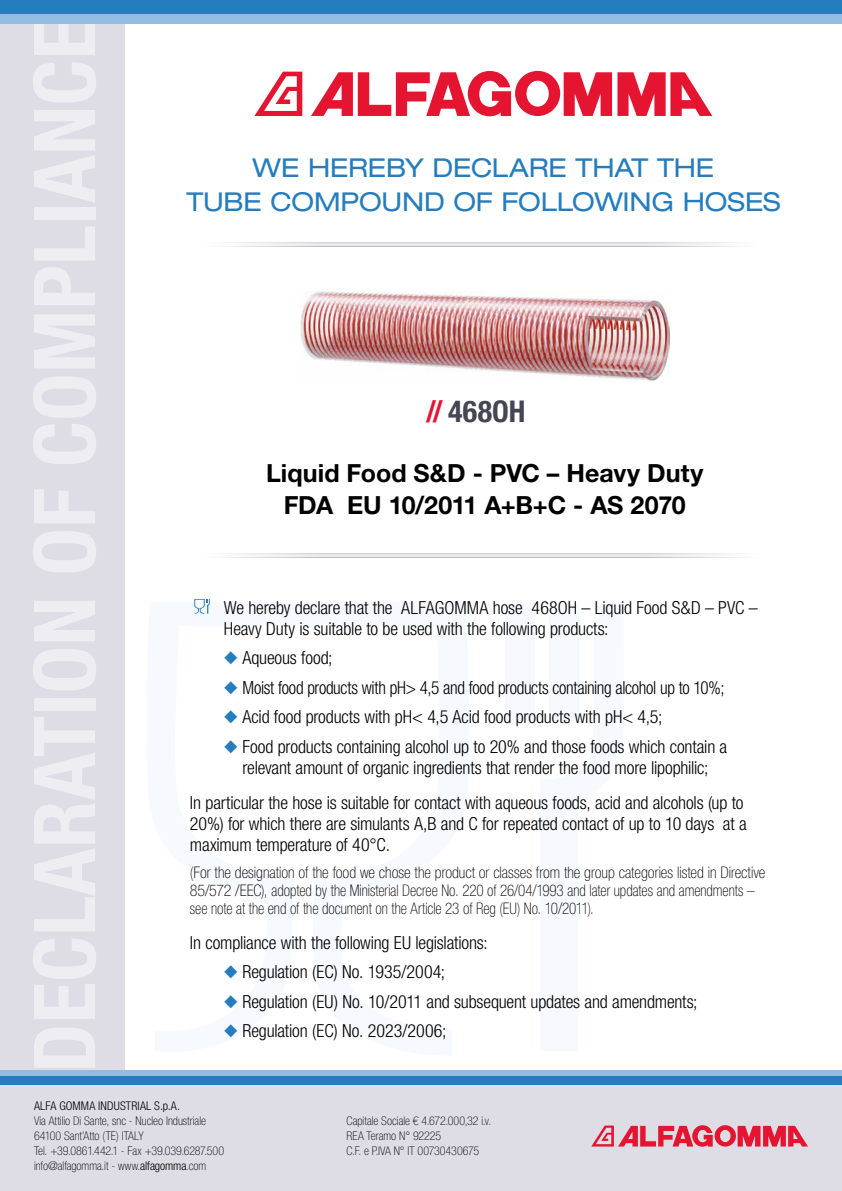
<style>
.page{position:relative;width:842px;height:1191px;background:#fff}
.page>*{position:absolute;margin:0;border:0;box-sizing:border-box;transform-origin:0 0}
.t1{font:700 condensed 30px "Helvetica Neue LT Std";letter-spacing:.01em;color:#454655}
.t2{font:expanded 26px/34px "Helvetica Neue LT Std";letter-spacing:-.005em;color:#257dbd;text-align:center}
.t3{font:700 25px/32px "Helvetica Neue LT Std";letter-spacing:-.005em;color:#000;text-align:center}
.t4{font:300 condensed 18px/21px "Helvetica Neue LT Std";letter-spacing:-.01em;color:#000}
.t5{font:300 condensed 18px "Helvetica Neue LT Std";letter-spacing:-.01em;color:#000;scale:.95 1}
.t6{font:100 condensed 16px/18px "Helvetica Neue LT Std";color:#000}
.t7{font:100 condensed 12px/15px "Helvetica Neue LT Std";color:#000}
.t8{font:300 condensed 12px "Helvetica Neue LT Std";letter-spacing:.015em;color:#000}
.s1{color:#e51431}
.s2{color:#257dbd}
.s3{font-weight:300}
</style>
<div class="page">
<div style="left:0;top:21px;width:125px;height:1053px;background:#dedce5"></div>
<div style="left:505px;top:603px;width:30px;height:117px;background:#f6f9fd"></div>
<svg style="left:254px;top:72px;width:48px;height:44px"></svg>
<svg style="left:311px;top:71px;width:401px;height:45px"></svg>
<div style="left:0;top:1082px;width:842px;height:109px;background:#dedce5"></div>
<svg style="left:591px;top:1125px;width:217px;height:22px"></svg>
<div style="left:0;top:14px;width:842px;height:9px;background:#93bce3"></div>
<div style="left:0;top:0;width:842px;height:14px;background:#257dbd"></div>
<div style="left:0;top:1070px;width:842px;height:6px;background:#93bce3"></div>
<div style="left:0;top:1076px;width:842px;height:8px;background:#257dbd"></div>
<img style="left:300px;top:291px;width:369px;height:90px">
<svg style="left:194px;top:599px;width:16px;height:15px"></svg>
<h2 class="t2" style="left:186px;top:151px;width:595px">WE HEREBY DECLARE THAT THE<br>TUBE COMPOUND OF FOLLOWING HOSES</h2>
<h1 class="t1" style="left:426px;top:393px;width:101px"><span class="s1">//</span> 468OH</h1>
<h3 class="t3" style="left:266px;top:456px;width:439px">Liquid Food S&amp;D - PVC – Heavy Duty<br>FDA EU 10/2011 A+B+C - AS 2070</h3>
<p class="t4" style="left:224px;top:597px;width:535px">We hereby declare that the ALFAGOMMA hose 468OH – Liquid Food S&amp;D – PVC –<br>Heavy Duty is suitable to be used with the following products:</p>
<p class="t4" style="left:224px;top:647px;width:110px"><span class="s2">◆</span> Aqueous food;</p>
<p class="t5" style="left:224px;top:677px;width:528px"><span class="s2">◆</span> Moist food products with pH&gt; 4,5 and food products containing alcohol up to 10%;</p>
<p class="t4" style="left:224px;top:706px;width:440px"><span class="s2">◆</span> Acid food products with pH&lt; 4,5 Acid food products with pH&lt; 4,5;</p>
<p class="t4" style="left:224px;top:736px;width:505px;text-align:center"><span class="s2">◆</span> Food products containing alcohol up to 20% and those foods which contain a relevant amount of organic ingredients that render the food more lipophilic;</p>
<p class="t4" style="left:190px;top:792px;width:558px">In particular the hose is suitable for contact with aqueous foods, acid and alcohols (up to<br>20%) for which there are simulants A,B and C for repeated contact of up to 10 days at a maximum temperature of 40°C.</p>
<p class="t6" style="left:190px;top:863px;width:577px">(For the designation of the food we chose the product or classes from the group categories listed in Directive<br>85/572 /EEC), adopted by the Ministerial Decree No. 220 of 26/04/1993 and later updates and amendments – see note at the end of the document on the Article 23 of Reg (EU) No. 10/2011).</p>
<p class="t4" style="left:190px;top:931px;width:299px">In compliance with the following EU legislations:</p>
<p class="t4" style="left:224px;top:961px;width:223px"><span class="s2">◆</span> Regulation (EC) No. 1935/2004;</p>
<p class="t4" style="left:224px;top:990px;width:475px"><span class="s2">◆</span> Regulation (EU) No. 10/2011 and subsequent updates and amendments;</p>
<p class="t4" style="left:224px;top:1020px;width:224px"><span class="s2">◆</span> Regulation (EC) No. 2023/2006;</p>
<p class="t8" style="left:34px;top:1099px;width:147px">ALFA GOMMA INDUSTRIAL S.p.A.</p>
<p class="t7" style="left:34px;top:1113px;width:192px">Via Attilio Di Sante, snc - Nucleo Industriale 64100 Sant’Atto (TE) ITALY<br>Tel. +39.0861.442.1 - Fax +39.039.6287.500 info@alfagomma.it - www.<span class="s3">alfagomma</span>.com</p>
<p class="t7" style="left:347px;top:1113px;width:146px">Capitale Sociale € 4.672.000,32 i.v.<br>REA Teramo N° 92225<br>C.F. e P.IVA N° IT 00730430675</p>
</div>
